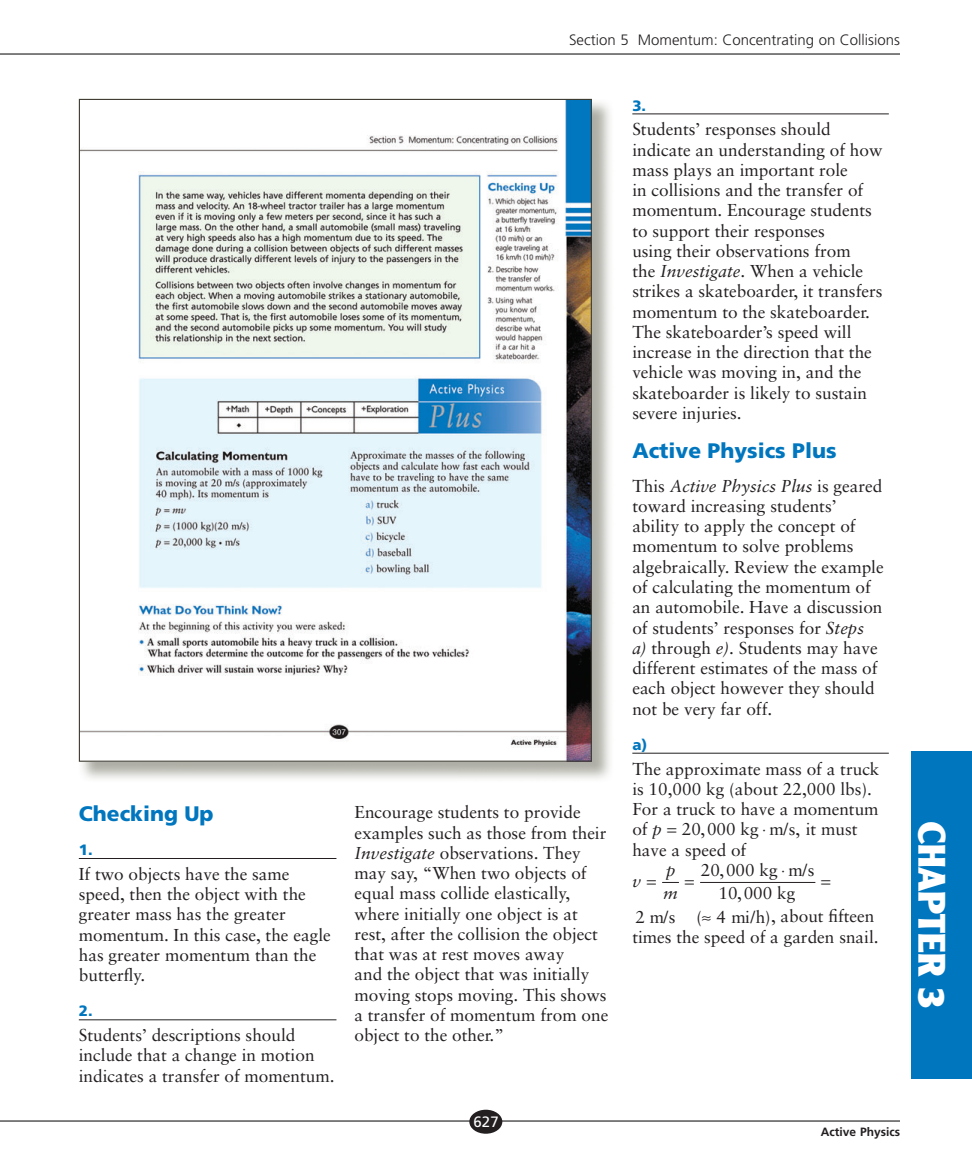
<style>
.page{position:relative;width:972px;height:1175px;background:#fff}
.page>*{position:absolute;margin:0;border:0;box-sizing:border-box;transform-origin:0 0}
.t1{font:900 37.5px "Clearface Gothic LH";color:#fff}
.t2{font:900 21px "Frutiger";color:#0076be}
.t3{font:17.25px/20.2px "Sabon";color:#231f20}
.t4{font:italic 17.25px/22.8px "Sabon";color:#231f20}
.t5{font:300 15px "Frutiger";color:#231f20}
.t6{font:900 15px "Frutiger";color:#0076be}
.t7{font:15px "Frutiger";color:#fff}
.t8{font:700 12px "Frutiger";color:#231f20}
.s1{font-style:italic}
</style>
<div class="page">
<hr style="left:0;top:1120px;width:900px;height:1px;background:#000">
<hr style="left:0;top:54px;width:900px;height:1px;background:#000">
<div style="left:469px;top:1109px;width:33px;height:24px;background:#231f20;border-radius:50%"></div>
<div style="left:911px;top:751px;width:61px;height:327px;background:#0076be"></div>
<img style="left:79px;top:102px;width:531px;height:677px">
<img style="left:81px;top:101px;width:509px;height:658px">
<hr style="left:79px;top:858px;width:257px;height:1px;background:#231f20">
<hr style="left:79px;top:1019px;width:257px;height:1px;background:#231f20">
<hr style="left:632px;top:114px;width:257px;height:1px;background:#231f20">
<hr style="left:632px;top:753px;width:257px;height:1px;background:#231f20">
<hr style="left:700px;top:882px;width:115px;height:1px;background:#231f20">
<svg style="left:662px;top:882px;width:17px;height:1px"></svg>
<p class="t2" style="left:79px;top:805px;width:136px">Checking Up</p>
<p class="t6" style="left:79px;top:844px;width:15px">1.</p>
<p class="t3" style="left:79px;top:865px;width:253px">If two objects have the same speed, then the object with the greater mass has the greater momentum. In this case, the eagle has greater momentum than the butterfly.</p>
<p class="t6" style="left:79px;top:1005px;width:15px">2.</p>
<p class="t3" style="left:79px;top:1026px;width:257px">Students’ descriptions should include that a change in motion indicates a transfer of momentum.</p>
<p class="t5" style="left:569px;top:34px;width:332px">Section 5 Momentum: Concentrating on Collisions</p>
<p class="t3" style="left:354px;top:803px;width:255px">Encourage students to provide examples such as those from their<br><span class="s1">Investigate</span> observations. They may say, “When two objects of equal mass collide elastically, where initially one object is at rest, after the collision the object that was at rest moves away<br>and the object that was initially moving stops moving. This shows a transfer of momentum from one object to the other.”</p>
<p class="t6" style="left:632px;top:99px;width:15px">3.</p>
<p class="t3" style="left:632px;top:121px;width:252px">Students’ responses should indicate an understanding of how mass plays an important role<br>in collisions and the transfer of momentum. Encourage students to support their responses<br>using their observations from<br>the <span class="s1">Investigate</span>. When a vehicle strikes a skateboarder, it transfers momentum to the skateboarder.<br>The skateboarder’s speed will increase in the direction that the vehicle was moving in, and the skateboarder is likely to sustain severe injuries.</p>
<p class="t2" style="left:632px;top:442px;width:206px">Active Physics Plus</p>
<p class="t3" style="left:632px;top:477px;width:253px">This <span class="s1">Active Physics Plus</span> is geared toward increasing students’ ability to apply the concept of momentum to solve problems algebraically. Review the example of calculating the momentum of an automobile. Have a discussion of students’ responses for <span class="s1">Steps<br>a)</span> through <span class="s1">e)</span>. Students may have different estimates of the mass of each object however they should not be very far off.</p>
<p class="t6" style="left:632px;top:738px;width:16px">a)</p>
<p class="t3" style="left:632px;top:760px;width:249px">The approximate mass of a truck is 10,000 kg (about 22,000 lbs).<br>For a truck to have a momentum of <span class="s1">p</span></p>
<p class="t3" style="left:682px;top:820px;width:177px">20 000 kg m/s, it must</p>
<p class="t3" style="left:632px;top:819px;width:116px;line-height:20.9px;text-indent:68px">,<br>have a speed of</p>
<p class="t4" style="left:632px;top:871px;width:10px">v</p>
<p class="t4" style="left:663px;top:860px;width:16px">p m</p>
<p class="t3" style="left:701px;top:860px;width:115px;line-height:23px;text-align:center">20 000 kg m/s<br>10 000 kg</p>
<p class="t3" style="left:720px;top:861px;width:6px">,</p>
<p class="t3" style="left:737px;top:884px;width:6px">,</p>
<p class="t3" style="left:632px;top:907px;width:248px;line-height:21px;text-align:right">(≈ 4 mi/h), about fifteen<br>times the speed of a garden snail.</p>
<p class="t3" style="left:635px;top:908px;width:42px">2 m/s</p>
<h1 class="t1" style="left:945px;top:820px;width:190px;rotate:90deg">CHAPTER 3</h1>
<p class="t7" style="left:474px;top:1115px;width:27px">627</p>
<p class="t8" style="left:821px;top:1127px;width:81px">Active Physics</p>
</div>
